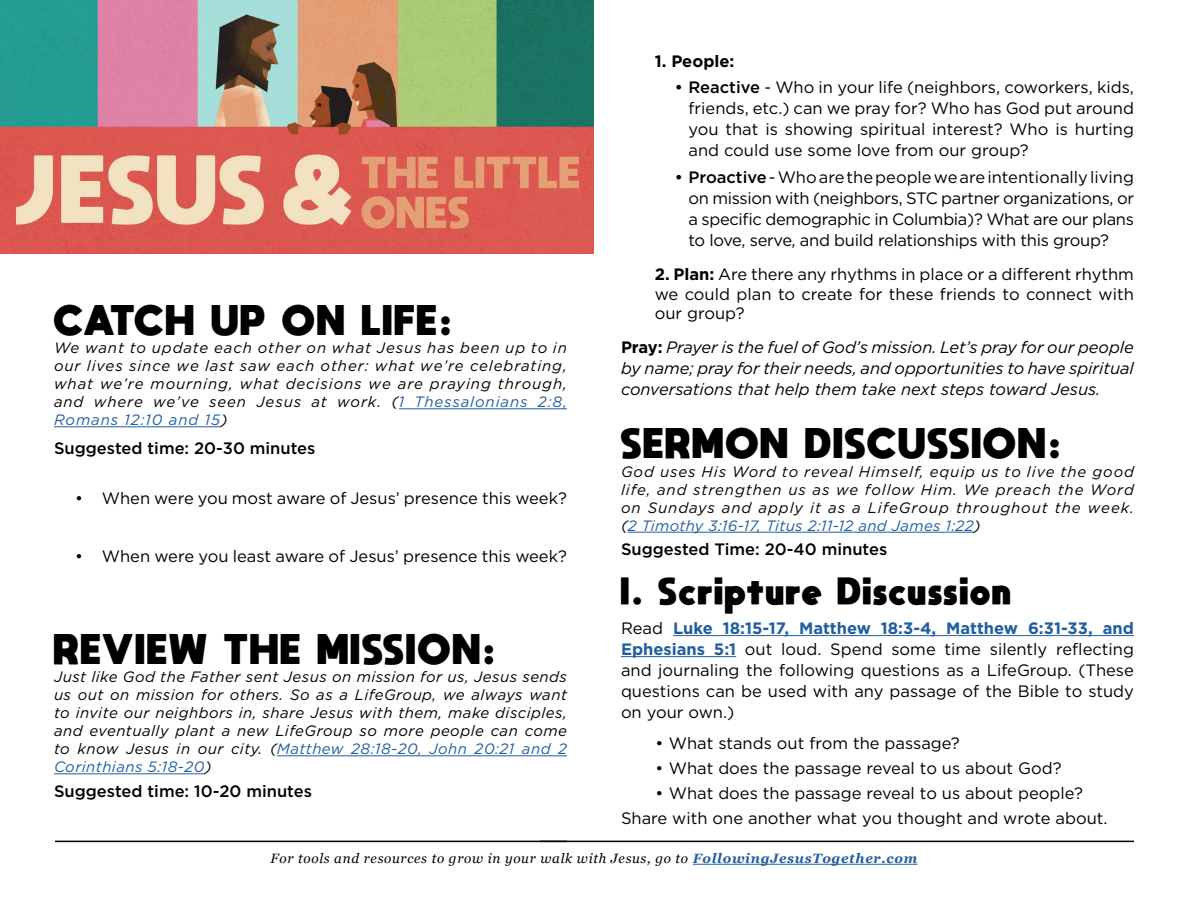
<style>
.page{position:relative;width:1188px;height:918px;background:#fff}
.page>*{position:absolute;margin:0;border:0;box-sizing:border-box;transform-origin:0 0}
.t1{font:800 30px "moon get";letter-spacing:.075em;color:#000}
.t2{font:800 27px "moon get";letter-spacing:.075em;color:#000}
.t3{font:16.5px/21px "Gotham";color:#000;text-align:justify}
.t4{font:italic 16.5px/21px "Gotham";color:#000;text-align:justify}
.t5{font:500 16.5px "Gotham";color:#000}
.t6{font:700 16.5px "Gotham";color:#000}
.t7{font:italic 15px/18px "Gotham";letter-spacing:.03em;color:#000;text-align:justify}
.t8{font:italic 13.5px "Georgia";letter-spacing:.05em;color:#000}
.s1{color:#215e9e}
.s2{font-weight:500}
.s3{font-weight:700}
.s4{font-weight:700;font-style:normal}
.s5{font-weight:700;color:#215e9e}
</style>
<div class="page">
<hr style="left:693px;top:864px;width:224px;height:1px;background:#215e9e">
<hr style="left:399px;top:408px;width:168px;height:1px;background:#215e9e">
<hr style="left:54px;top:426px;width:167px;height:1px;background:#215e9e">
<hr style="left:277px;top:755px;width:290px;height:1px;background:#215e9e">
<hr style="left:54px;top:773px;width:151px;height:1px;background:#215e9e">
<hr style="left:540px;top:841px;width:594px;height:1px;background:#000">
<hr style="left:55px;top:841px;width:512px;height:1px;background:#000">
<hr style="left:628px;top:532px;width:346px;height:1px;background:#215e9e">
<hr style="left:673px;top:635px;width:461px;height:1px;background:#215e9e">
<hr style="left:621px;top:656px;width:115px;height:1px;background:#215e9e">
<img style="left:0;top:0;width:594px;height:254px">
<h1 class="t1" style="left:54px;top:301px;width:400px">CATCH UP ON LIFE:</h1>
<p class="t7" style="left:54px;top:339px;width:515px">We want to update each other on what Jesus has been up to in our lives since we last saw each other: what we’re celebrating, what we’re mourning, what decisions we are praying through, and where we’ve seen Jesus at work. (<span class="s1">1 Thessalonians 2:8, Romans 12:10 and 15</span>)</p>
<p class="t5" style="left:54px;top:438px;width:263px">Suggested time: 20-30 minutes</p>
<p class="t3" style="left:75px;top:487px;width:494px">• When were you most aware of Jesus’ presence this week?</p>
<p class="t3" style="left:75px;top:546px;width:493px">• When were you least aware of Jesus’ presence this week?</p>
<h1 class="t1" style="left:54px;top:630px;width:443px">REVIEW THE MISSION:</h1>
<p class="t7" style="left:54px;top:668px;width:515px">Just like God the Father sent Jesus on mission for us, Jesus sends us out on mission for others. So as a LifeGroup, we always want to invite our neighbors in, share Jesus with them, make disciples, and eventually plant a new LifeGroup so more people can come to know Jesus in our city. (<span class="s1">Matthew 28:18-20, John 20:21 and 2<br>Corinthians 5:18-20</span>)</p>
<p class="t5" style="left:54px;top:780px;width:260px">Suggested time: 10-20 minutes</p>
<p class="t6" style="left:655px;top:50px;width:81px">1. People:</p>
<p class="t3" style="left:688px;top:76px;width:447px;text-indent:-13px"><span class="s2">• Reactive</span> - Who in your life (neighbors, coworkers, kids, friends, etc.) can we pray for? Who has God put around you that is showing spiritual interest? Who is hurting and could use some love from our group?</p>
<p class="t3" style="left:688px;top:167px;width:447px;text-indent:-13px"><span class="s2">• Proactive</span> - Who are the people we are intentionally living on mission with (neighbors, STC partner organizations, or a specific demographic in Columbia)? What are our plans to love, serve, and build relationships with this group?</p>
<p class="t3" style="left:655px;top:264px;width:481px;line-height:19.5px"><span class="s3">2. Plan:</span> Are there any rhythms in place or a different rhythm we could plan to create for these friends to connect with our group?</p>
<p class="t4" style="left:621px;top:336px;width:515px"><span class="s4">Pray:</span> Prayer is the fuel of God’s mission. Let’s pray for our people by name; pray for their needs, and opportunities to have spiritual conversations that help them take next steps toward Jesus.</p>
<h1 class="t1" style="left:621px;top:424px;width:442px">SERMON DISCUSSION:</h1>
<p class="t7" style="left:621px;top:462px;width:515px">God uses His Word to reveal Himself, equip us to live the good life, and strengthen us as we follow Him. We preach the Word on Sundays and apply it as a LifeGroup throughout the week. (<span class="s1">2 Timothy 3:16-17, Titus 2:11-12 and James 1:22</span>)</p>
<p class="t5" style="left:621px;top:539px;width:268px">Suggested Time: 20-40 minutes</p>
<h2 class="t2" style="left:621px;top:574px;width:392px">I. Scripture Discussion</h2>
<p class="t3" style="left:621px;top:617px;width:515px">Read <span class="s5">Luke 18:15-17, Matthew 18:3-4, Matthew 6:31-33, and Ephesians 5:1</span> out loud. Spend some time silently reflecting and journaling the following questions as a LifeGroup. (These questions can be used with any passage of the Bible to study on your own.)</p>
<p class="t3" style="left:656px;top:733px;width:306px">• What stands out from the passage?</p>
<p class="t3" style="left:656px;top:758px;width:408px">• What does the passage reveal to us about God?</p>
<p class="t3" style="left:621px;top:780px;width:488px;line-height:24.8px;text-align:center">• What does the passage reveal to us about people?<br>Share with one another what you thought and wrote about.</p>
<p class="t8" style="left:271px;top:849px;width:648px">For tools and resources to grow in your walk with Jesus, go to <span class="s5">FollowingJesusTogether.com</span></p>
</div>
